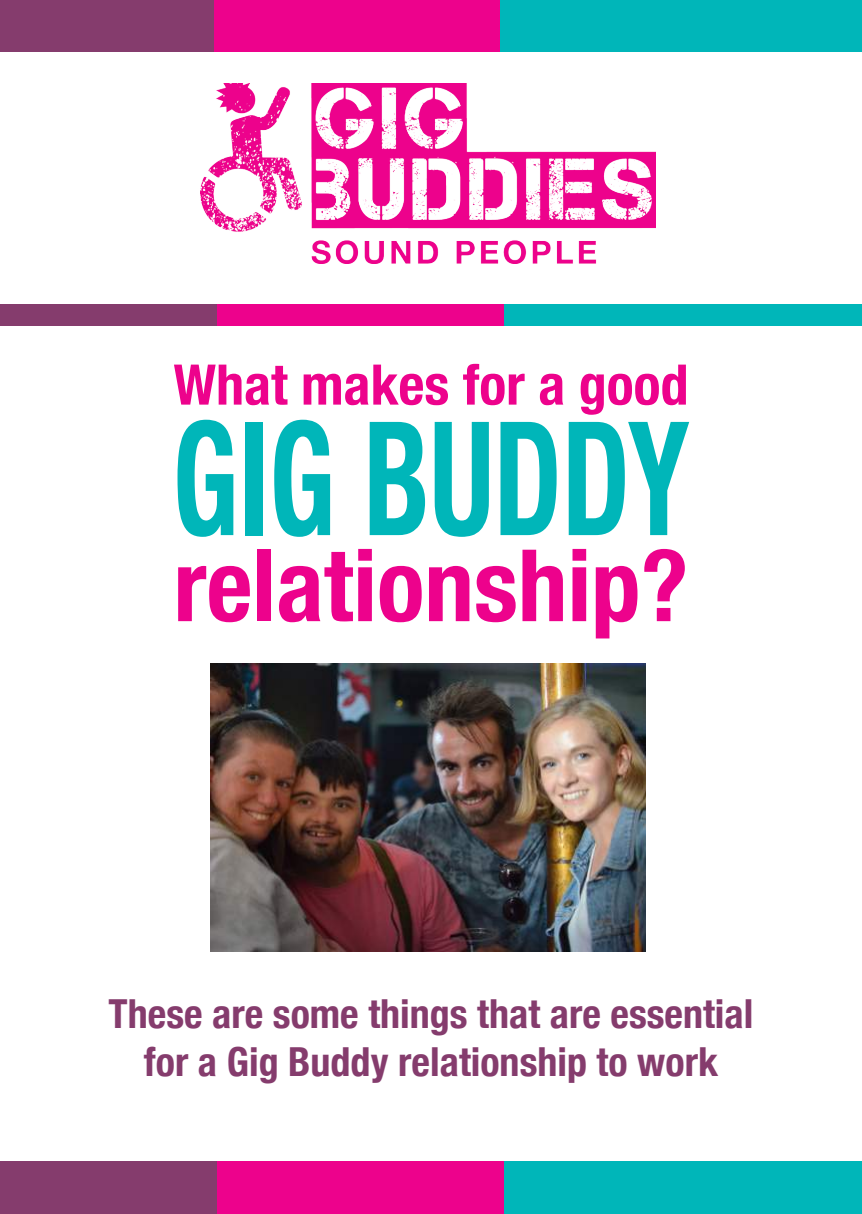
<style>
.page{position:relative;width:862px;height:1214px;background:#fff}
.page>*{position:absolute;margin:0;border:0;box-sizing:border-box;transform-origin:0 0}
.t1{font:700 condensed 158.4px "Helvetica Neue";color:#00b6b9;scale:.75 1}
.t2{font:700 condensed 100px "Helvetica Neue";color:#ed028c}
.t3{font:700 condensed 56px "Helvetica Neue";color:#ed028c}
.t4{font:700 condensed 40px/48px "Helvetica Neue";color:#853c6d;text-align:center}
</style>
<div class="page">
<div style="left:0;top:0;width:229px;height:51px;background:#853c6d"></div>
<div style="left:214px;top:0;width:290px;height:51px;background:#ed028c"></div>
<div style="left:501px;top:0;width:361px;height:51px;background:#00b6b9"></div>
<img style="left:200px;top:83px;width:456px;height:181px">
<div style="left:0;top:304px;width:232px;height:22px;background:#853c6d"></div>
<div style="left:218px;top:304px;width:290px;height:22px;background:#ed028c"></div>
<div style="left:504px;top:304px;width:358px;height:22px;background:#00b6b9"></div>
<img style="left:211px;top:663px;width:435px;height:288px">
<div style="left:0;top:1161px;width:232px;height:52px;background:#853c6d"></div>
<div style="left:218px;top:1161px;width:290px;height:52px;background:#ed028c"></div>
<div style="left:504px;top:1161px;width:358px;height:52px;background:#00b6b9"></div>
<h3 class="t3" style="left:173px;top:338px;width:516px">What makes for a good</h3>
<h1 class="t1" style="left:172px;top:347px;width:691px">GIG BUDDY</h1>
<h2 class="t2" style="left:174px;top:502px;width:516px">relationship?</h2>
<p class="t4" style="left:109px;top:987px;width:646px">These are some things that are essential for a Gig Buddy relationship to work</p>
</div>
